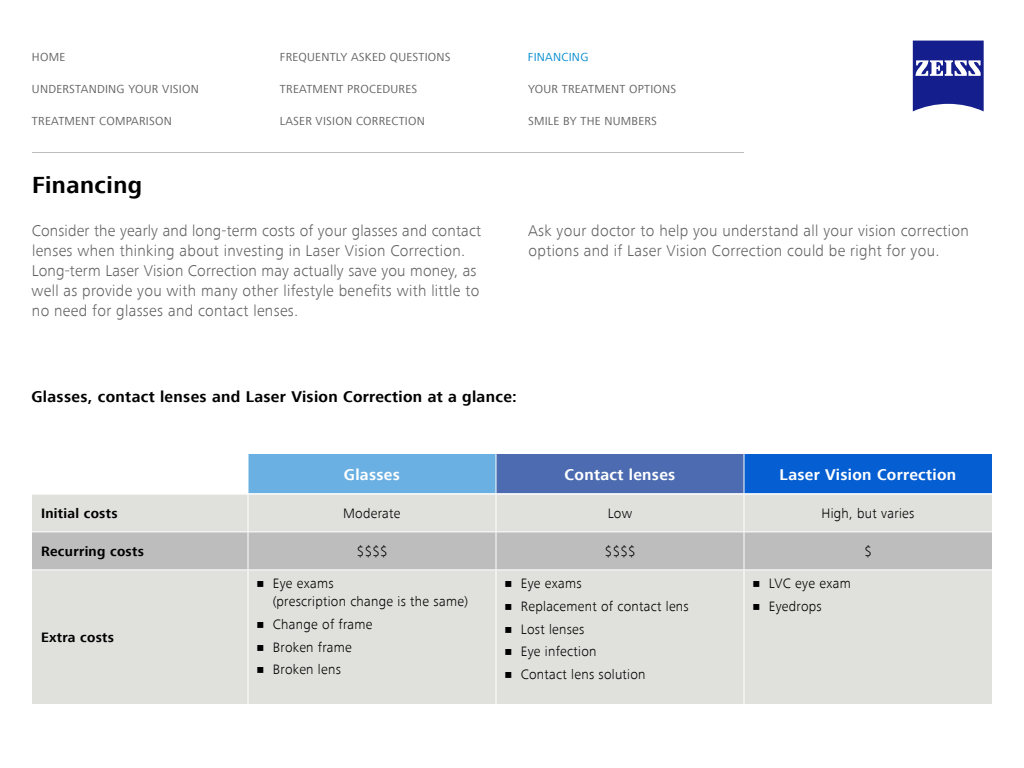
<style>
.page{position:relative;width:1024px;height:768px;background:#fff}
.page>*{position:absolute;margin:0;border:0;box-sizing:border-box;transform-origin:0 0}
.t1{font:700 24px "ZEISS Frutiger Next W1 G";letter-spacing:.02em;color:#000}
.t2{font:300 16px/20px "ZEISS Frutiger Next W1 G";letter-spacing:.02em;color:#626262}
.t3{font:700 16px "ZEISS Frutiger Next W1 G";letter-spacing:.02em;color:#000}
.t4{font:700 16px "ZEISS Frutiger Next W1 G";letter-spacing:.02em;color:#fff}
.t5{font:300 14px/18px "ZEISS Frutiger Next W1 G";letter-spacing:.02em;color:#000}
.t6{font:700 14px "ZEISS Frutiger Next W1 G";letter-spacing:.02em;color:#000}
.t7{font:12px "ZEISS Frutiger Next W1 G";letter-spacing:.02em;color:#626262}
.t8{font:12px "ZEISS Frutiger Next W1 G";letter-spacing:.02em;color:#008bd0}
</style>
<div class="page">
<hr style="left:32px;top:152px;width:712px;height:1px;background:#bcbdbc">
<div style="left:248px;top:454px;width:248px;height:40px;background:#6ab0e2"></div>
<div style="left:496px;top:454px;width:248px;height:40px;background:#4c6bb1"></div>
<div style="left:744px;top:454px;width:248px;height:40px;background:#055ed2"></div>
<div style="left:32px;top:495px;width:960px;height:209px;background:#e0e1dd"></div>
<div style="left:32px;top:533px;width:960px;height:37px;background:#bcbdbc"></div>
<hr style="left:248px;top:454px;width:1px;height:39px;background:#fff">
<hr style="left:496px;top:454px;width:1px;height:39px;background:#fff">
<hr style="left:744px;top:454px;width:1px;height:39px;background:#fff">
<hr style="left:248px;top:495px;width:1px;height:37px;background:#fff">
<hr style="left:496px;top:495px;width:1px;height:37px;background:#fff">
<hr style="left:744px;top:495px;width:1px;height:37px;background:#fff">
<hr style="left:32px;top:532px;width:216px;height:1px;background:#fff">
<hr style="left:248px;top:532px;width:248px;height:1px;background:#fff">
<hr style="left:248px;top:532px;width:1px;height:38px;background:#fff">
<hr style="left:496px;top:532px;width:248px;height:1px;background:#fff">
<hr style="left:496px;top:532px;width:1px;height:38px;background:#fff">
<hr style="left:744px;top:532px;width:248px;height:1px;background:#fff">
<hr style="left:744px;top:532px;width:1px;height:38px;background:#fff">
<hr style="left:32px;top:570px;width:216px;height:1px;background:#fff">
<hr style="left:248px;top:570px;width:248px;height:1px;background:#fff">
<hr style="left:248px;top:570px;width:1px;height:134px;background:#fff">
<hr style="left:496px;top:570px;width:248px;height:1px;background:#fff">
<hr style="left:496px;top:570px;width:1px;height:134px;background:#fff">
<hr style="left:744px;top:570px;width:248px;height:1px;background:#fff">
<hr style="left:744px;top:570px;width:1px;height:134px;background:#fff">
<hr style="left:248px;top:493px;width:248px;height:2px;background:#fff">
<hr style="left:496px;top:493px;width:248px;height:2px;background:#fff">
<hr style="left:744px;top:493px;width:248px;height:2px;background:#fff">
<svg style="left:913px;top:41px;width:71px;height:70px;background:#4149a2"></svg>
<p class="t7" style="left:32px;top:50px;width:35px">HOME</p>
<p class="t8" style="left:528px;top:50px;width:62px">FINANCING</p>
<p class="t7" style="left:280px;top:50px;width:172px">FREQUENTLY ASKED QUESTIONS</p>
<p class="t7" style="left:32px;top:82px;width:168px">UNDERSTANDING YOUR VISION</p>
<p class="t7" style="left:32px;top:114px;width:141px">TREATMENT COMPARISON</p>
<p class="t7" style="left:280px;top:82px;width:139px">TREATMENT PROCEDURES</p>
<p class="t7" style="left:280px;top:114px;width:146px">LASER VISION CORRECTION</p>
<p class="t7" style="left:528px;top:82px;width:150px">YOUR TREATMENT OPTIONS</p>
<p class="t7" style="left:528px;top:114px;width:131px">SMILE BY THE NUMBERS</p>
<h1 class="t1" style="left:32px;top:172px;width:111px">Financing</h1>
<p class="t2" style="left:31px;top:220px;width:451px">Consider the yearly and long-term costs of your glasses and contact lenses when thinking about investing in Laser Vision Correction.<br>Long-term Laser Vision Correction may actually save you money, as well as provide you with many other lifestyle benefits with little to no need for glasses and contact lenses.</p>
<p class="t2" style="left:528px;top:220px;width:442px">Ask your doctor to help you understand all your vision correction options and if Laser Vision Correction could be right for you.</p>
<p class="t3" style="left:32px;top:387px;width:487px">Glasses, contact lenses and Laser Vision Correction at a glance:</p>
<p class="t4" style="left:344px;top:465px;width:58px">Glasses</p>
<p class="t4" style="left:565px;top:465px;width:112px">Contact lenses</p>
<p class="t4" style="left:780px;top:465px;width:178px">Laser Vision Correction</p>
<p class="t6" style="left:41px;top:505px;width:78px">Initial costs</p>
<p class="t5" style="left:343px;top:504px;width:59px">Moderate</p>
<p class="t5" style="left:608px;top:504px;width:26px">Low</p>
<p class="t5" style="left:822px;top:504px;width:94px">High, but varies</p>
<p class="t6" style="left:41px;top:543px;width:104px">Recurring costs</p>
<p class="t5" style="left:357px;top:542px;width:32px">$$$$</p>
<p class="t5" style="left:605px;top:542px;width:32px">$$$$</p>
<p class="t5" style="left:865px;top:542px;width:9px">$</p>
<p class="t6" style="left:41px;top:629px;width:74px">Extra costs</p>
<p class="t5" style="left:273px;top:574px;width:197px;text-indent:-15px">• Eye exams<br>(prescription change is the same)</p>
<p class="t5" style="left:258px;top:615px;width:117px">• Change of frame</p>
<p class="t5" style="left:258px;top:638px;width:96px">• Broken frame</p>
<p class="t5" style="left:258px;top:661px;width:85px">• Broken lens</p>
<p class="t5" style="left:506px;top:574px;width:78px">• Eye exams</p>
<p class="t5" style="left:506px;top:597px;width:185px">• Replacement of contact lens</p>
<p class="t5" style="left:506px;top:620px;width:80px">• Lost lenses</p>
<p class="t5" style="left:506px;top:643px;width:93px">• Eye infection</p>
<p class="t5" style="left:506px;top:666px;width:142px">• Contact lens solution</p>
<p class="t5" style="left:754px;top:574px;width:99px">• LVC eye exam</p>
<p class="t5" style="left:754px;top:597px;width:70px">• Eyedrops</p>
</div>
